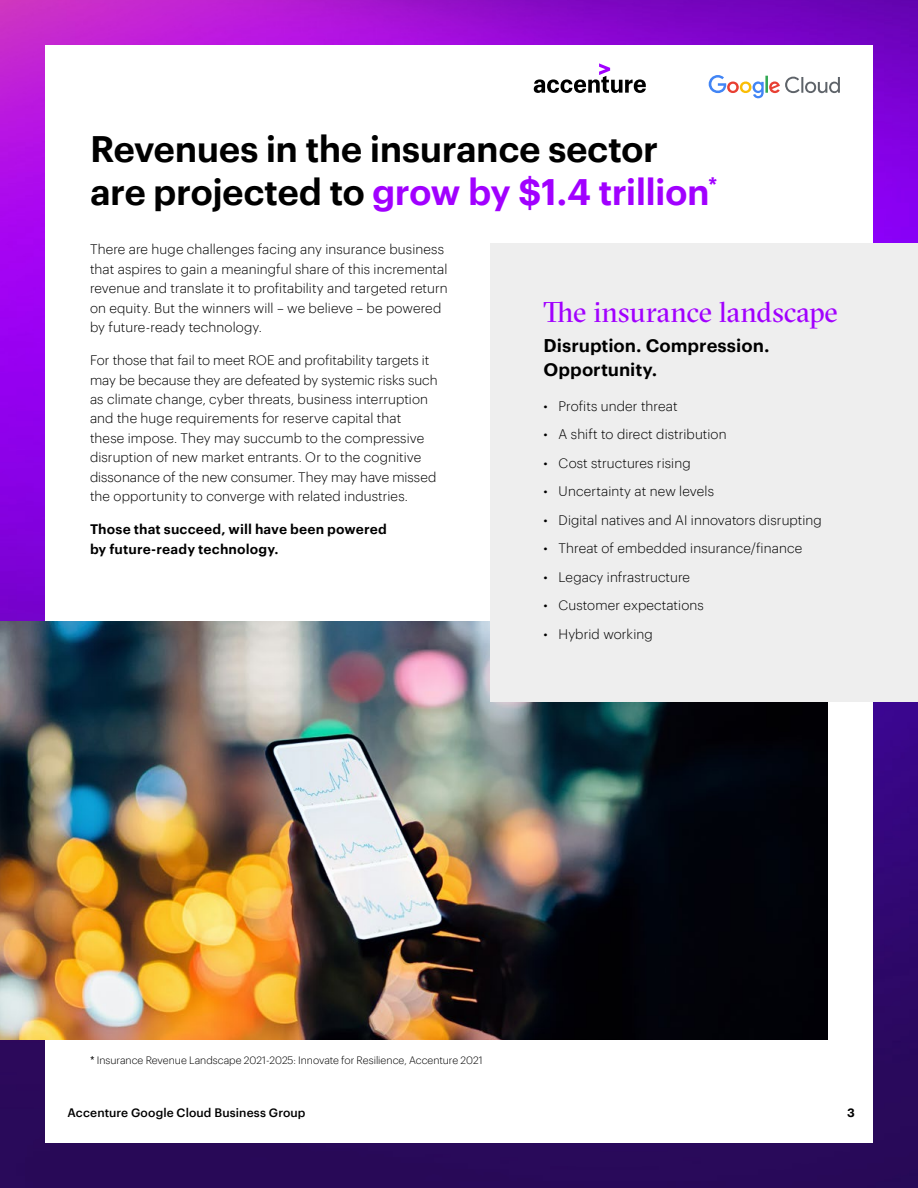
<style>
.page{position:relative;width:918px;height:1188px;background:#fff}
.page>*{position:absolute;margin:0;border:0;box-sizing:border-box;transform-origin:0 0}
.t1{font:600 36px/43.5px "Graphik";letter-spacing:-.015em;color:#000}
.t2{font:28.5px "GT Sectra Fine";color:#a100ff}
.t3{font:600 18px/24px "Graphik";color:#000}
.t4{font:300 13.5px/19.5px "Graphik";letter-spacing:.005em;color:#000}
.t5{font:600 13.5px/19.5px "Graphik";letter-spacing:.01em;color:#000}
.t6{font:500 12px "Graphik";letter-spacing:.01em;color:#000}
.t7{font:600 12px "Graphik";color:#000}
.t8{font:300 10.5px "Graphik";letter-spacing:-.005em;color:#000}
.s1{color:#a100ff}
.s2{font-weight:400}
</style>
<div class="page">
<img style="left:0;top:0;width:918px;height:1188px">
<div style="left:45px;top:45px;width:828px;height:1098px;background:#fff"></div>
<svg style="left:534px;top:63px;width:112px;height:30px"></svg>
<svg style="left:709px;top:75px;width:131px;height:23px"></svg>
<img style="left:0;top:621px;width:828px;height:419px">
<div style="left:490px;top:243px;width:428px;height:459px;background:#eee"></div>
<h1 class="t1" style="left:90px;top:124px;width:629px">Revenues in the insurance sector are projected to <span class="s1">grow by $1.4 trillion</span><sup>*</sup></h1>
<p class="t4" style="left:90px;top:238px;width:359px">There are huge challenges facing any insurance business that aspires to gain a meaningful share of this incremental revenue and translate it to profitability and targeted return on equity. But the winners will – we believe – be powered by future-ready technology.</p>
<p class="t4" style="left:90px;top:349px;width:349px">For those that fail to meet ROE and profitability targets it may be because they are defeated by systemic risks such as climate change, cyber threats, business interruption and the huge requirements for reserve capital that these impose. They may succumb to the compressive disruption of new market entrants. Or to the cognitive dissonance of the new consumer. They may have missed the opportunity to converge with related industries.</p>
<p class="t5" style="left:90px;top:519px;width:298px">Those that succeed, will have been powered by future-ready technology.</p>
<h2 class="t2" style="left:544px;top:296px;width:296px">The insurance landscape</h2>
<h3 class="t3" style="left:544px;top:332px;width:227px">Disruption. Compression.<br>Opportunity.</h3>
<p class="t4" style="left:544px;top:395px;width:136px">• Profits under threat</p>
<p class="t4" style="left:544px;top:423px;width:185px">• A shift to direct distribution</p>
<p class="t4" style="left:544px;top:452px;width:149px">• Cost structures rising</p>
<p class="t4" style="left:544px;top:480px;width:172px">• Uncertainty at new levels</p>
<p class="t4" style="left:544px;top:509px;width:280px">• Digital natives and AI innovators disrupting</p>
<p class="t4" style="left:544px;top:537px;width:260px">• Threat of embedded insurance/finance</p>
<p class="t4" style="left:544px;top:566px;width:148px">• Legacy infrastructure</p>
<p class="t4" style="left:544px;top:594px;width:162px">• Customer expectations</p>
<p class="t4" style="left:544px;top:623px;width:111px">• Hybrid working</p>
<p class="t8" style="left:90px;top:1053px;width:394px"><span class="s2">*</span> Insurance Revenue Landscape 2021-2025: Innovate for Resilience, Accenture 2021</p>
<p class="t6" style="left:68px;top:1103px;width:240px">Accenture Google Cloud Business Group</p>
<p class="t7" style="left:847px;top:1103px;width:9px">3</p>
</div>
